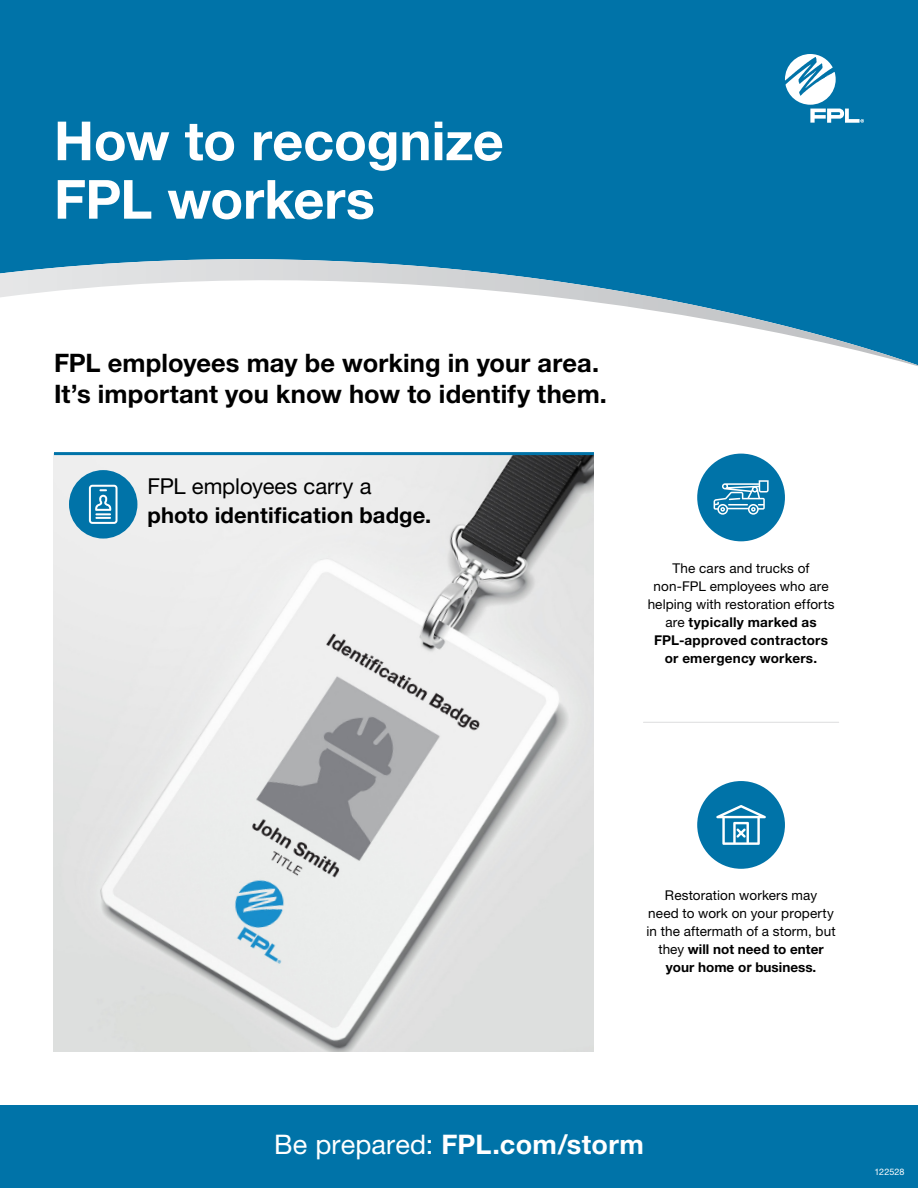
<style>
.page{position:relative;width:918px;height:1188px;background:#fff}
.page>*{position:absolute;margin:0;border:0;box-sizing:border-box;transform-origin:0 0}
.t1{font:700 54px/58.5px "Helvetica Neue LT Std";letter-spacing:-.005em;color:#fff}
.t2{font:700 27px "Helvetica Neue LT Std";letter-spacing:.01em;color:#fff}
.t3{font:700 25.5px/31.5px "Helvetica Neue LT Std";letter-spacing:.005em;color:#000}
.t4{font:700 21.9px "Helvetica Neue LT Std";letter-spacing:.005em;color:#000}
.t5{font:21.9px "Helvetica Neue LT Std";color:#000}
.t6{font:13.5px/18px "Helvetica Neue LT Std";letter-spacing:.01em;color:#000;text-align:center}
.t7{font:9px "Helvetica Neue LT Std";color:#fff}
.s1{font-weight:700}
.s2{font-family:"Arial";font-weight:700}
.s3{font-weight:400}
</style>
<div class="page">
<div style="left:0;top:0;width:918px;height:218px;background:#0073a8"></div>
<svg style="left:0;top:218px;width:918px;height:148px"></svg>
<svg style="left:785px;top:54px;width:79px;height:69px"></svg>
<div style="left:0;top:1106px;width:918px;height:82px;background:#0073a8"></div>
<img style="left:54px;top:455px;width:540px;height:597px">
<div style="left:69px;top:470px;width:68px;height:69px;background:#0073a8;border-radius:50%"></div>
<svg style="left:89px;top:485px;width:29px;height:39px"></svg>
<hr style="left:643px;top:722px;width:196px;height:1px;background:#dcddde">
<hr style="left:54px;top:452px;width:540px;height:3px;background:#0073a8">
<div style="left:697px;top:454px;width:88px;height:87px;background:#0073a8;border-radius:50%"></div>
<svg style="left:714px;top:480px;width:55px;height:35px"></svg>
<div style="left:697px;top:781px;width:88px;height:88px;background:#0073a8;border-radius:50%"></div>
<svg style="left:716px;top:805px;width:50px;height:40px"></svg>
<h1 class="t1" style="left:54px;top:111px;width:451px">How to recognize<br>FPL workers</h1>
<h3 class="t3" style="left:54px;top:346px;width:555px">FPL employees may be working in your area.<br>It’s important you know how to identify them.</h3>
<h3 class="t5" style="left:148px;top:473px;width:226px">FPL employees carry a</h3>
<h3 class="t4" style="left:148px;top:501px;width:285px">photo identification badge.</h3>
<p class="t6" style="left:648px;top:559px;width:188px">The cars and trucks of non-FPL employees who are helping with restoration efforts are <span class="s1">typically marked as<br>FPL-approved contractors or emergency workers.</span></p>
<p class="t6" style="left:647px;top:886px;width:191px">Restoration workers may<br>need to work on your property in the aftermath of a storm, but they <span class="s1">will not need to enter your home o</span><span class="s2">r</span> <span class="s1">business.</span></p>
<h2 class="t2" style="left:274px;top:1128px;width:371px"><span class="s3">Be prepared:</span> FPL.com/storm</h2>
<p class="t7" style="left:875px;top:1166px;width:31px">122528</p>
</div>
